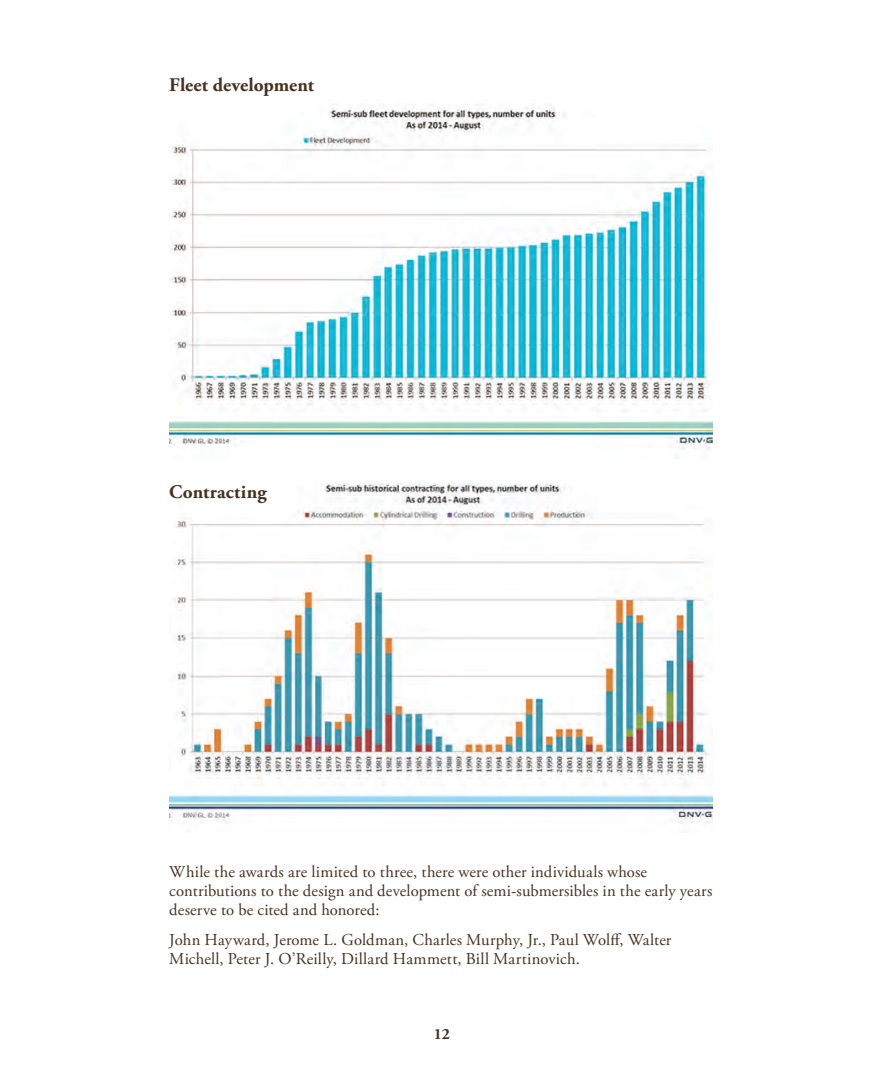
<style>
.page{position:relative;width:882px;height:1071px;background:#fff}
.page>*{position:absolute;margin:0;border:0;box-sizing:border-box;transform-origin:0 0}
.Body_subhd_BOLD-Brow{font:700 19.25px "Adobe Garamond Pro";letter-spacing:.01em;color:#46311e}
.Body_Text_on_White{font:16.62px/19.2px "Adobe Garamond Pro";letter-spacing:.005em;color:#46311e}
.t1{font:700 15.75px "Adobe Garamond Pro";color:#46311e}
</style>
<div class="page">
<img style="left:169px;top:103px;width:544px;height:347px">
<img style="left:169px;top:484px;width:544px;height:340px">
<p class="Body_subhd_BOLD-Brow" style="left:169px;top:74px;width:146px">Fleet development</p>
<p class="Body_subhd_BOLD-Brow" style="left:169px;top:480px;width:99px">Contracting</p>
<p class="Body_Text_on_White" style="left:169px;top:862px;width:545px">While the awards are limited to three, there were other individuals whose contributions to the design and development of semi-submersibles in the early years deserve to be cited and honored:</p>
<p class="Body_Text_on_White" style="left:169px;top:930px;width:504px">John Hayward, Jerome L. Goldman, Charles Murphy, Jr., Paul Wolff, Walter<br>Michell, Peter J. O’Reilly, Dillard Hammett, Bill Martinovich.</p>
<p class="t1" style="left:434px;top:1025px;width:18px">12</p>
</div>
